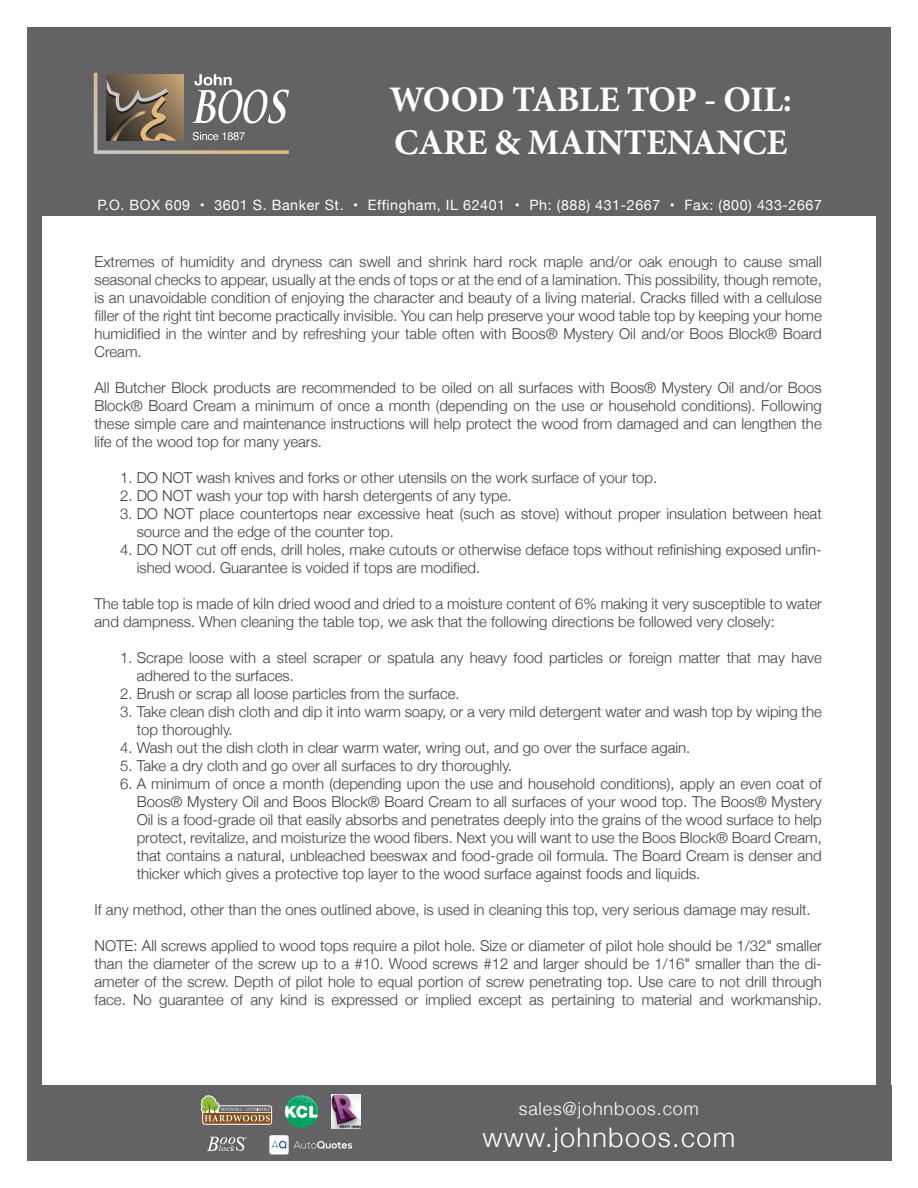
<style>
.page{position:relative;width:918px;height:1188px;background:#fff}
.page>*{position:absolute;margin:0;border:0;box-sizing:border-box;transform-origin:0 0}
.t1{font:700 36px "Minion Pro";letter-spacing:-.01em;color:#fff}
.t2{font:300 27px "Helvetica Neue";letter-spacing:.05em;color:#fff}
.t3{font:300 18px "Helvetica Neue";letter-spacing:.05em;color:#fff}
.t4{font:300 15px/18px "Helvetica Neue";color:#3e3e3f}
.t5{font:14.25px "Helvetica Neue";letter-spacing:.04em;color:#fff}
</style>
<div class="page">
<div style="left:37px;top:37px;width:854px;height:179px;background:#636366"></div>
<div style="left:27px;top:27px;width:864px;height:1134px;border:15px solid #636366"></div>
<svg style="left:94px;top:73px;width:195px;height:81px"></svg>
<div style="left:28px;top:1085px;width:864px;height:75px;background:#636366"></div>
<svg style="left:294px;top:1141px;width:58px;height:8px"></svg>
<div style="left:269px;top:1135px;width:20px;height:20px;background:#fff;border-radius:3px"></div>
<svg style="left:271px;top:1141px;width:16px;height:8px"></svg>
<svg style="left:207px;top:1137px;width:40px;height:14px"></svg>
<img style="left:294px;top:1095px;width:15px;height:2px">
<svg style="left:285px;top:1097px;width:33px;height:31px"></svg>
<img style="left:332px;top:1094px;width:28px;height:35px">
<svg style="left:201px;top:1095px;width:71px;height:30px"></svg>
<p class="t1" style="left:389px;top:74px;width:404px">WOOD TABLE TOP - OIL:</p>
<p class="t1" style="left:394px;top:117px;width:395px">CARE &amp; MAINTENANCE</p>
<p class="t5" style="left:97px;top:194px;width:726px">P.O. BOX 609 • 3601 S. Banker St. • Effingham, IL 62401 • Ph: (888) 431-2667 • Fax: (800) 433-2667</p>
<p class="t4" style="left:94px;top:252px;width:729px;text-align:justify">Extremes of humidity and dryness can swell and shrink hard rock maple and/or oak enough to cause small seasonal checks to appear, usually at the ends of tops or at the end of a lamination. This possibility, though remote, is an unavoidable condition of enjoying the character and beauty of a living material. Cracks filled with a cellulose filler of the right tint become practically invisible. You can help preserve your wood table top by keeping your home humidified in the winter and by refreshing your table often with Boos® Mystery Oil and/or Boos Block® Board Cream.</p>
<p class="t4" style="left:94px;top:378px;width:729px;text-align:justify">All Butcher Block products are recommended to be oiled on all surfaces with Boos® Mystery Oil and/or Boos Block® Board Cream a minimum of once a month (depending on the use or household conditions). Following these simple care and maintenance instructions will help protect the wood from damaged and can lengthen the life of the wood top for many years.</p>
<p class="t4" style="left:120px;top:468px;width:539px">1. DO NOT wash knives and forks or other utensils on the work surface of your top.</p>
<p class="t4" style="left:120px;top:486px;width:393px">2. DO NOT wash your top with harsh detergents of any type.</p>
<p class="t4" style="left:137px;top:504px;width:687px;text-indent:-17px">3. DO NOT place countertops near excessive heat (such as stove) without proper insulation between heat source and the edge of the counter top.</p>
<p class="t4" style="left:137px;top:540px;width:687px;text-indent:-17px">4. DO NOT cut off ends, drill holes, make cutouts or otherwise deface tops without refinishing exposed unfin&shy;ished wood. Guarantee is voided if tops are modified.</p>
<p class="t4" style="left:94px;top:594px;width:729px">The table top is made of kiln dried wood and dried to a moisture content of 6% making it very susceptible to water and dampness. When cleaning the table top, we ask that the following directions be followed very closely:</p>
<p class="t4" style="left:137px;top:648px;width:687px;text-indent:-17px">1. Scrape loose with a steel scraper or spatula any heavy food particles or foreign matter that may have adhered to the surfaces.</p>
<p class="t4" style="left:120px;top:684px;width:341px">2. Brush or scrap all loose particles from the surface.</p>
<p class="t4" style="left:137px;top:702px;width:687px;text-indent:-17px">3. Take clean dish cloth and dip it into warm soapy, or a very mild detergent water and wash top by wiping the top thoroughly.</p>
<p class="t4" style="left:120px;top:738px;width:572px">4. Wash out the dish cloth in clear warm water, wring out, and go over the surface again.</p>
<p class="t4" style="left:120px;top:756px;width:394px">5. Take a dry cloth and go over all surfaces to dry thoroughly.</p>
<p class="t4" style="left:137px;top:774px;width:687px;text-align:justify;text-indent:-17px">6. A minimum of once a month (depending upon the use and household conditions), apply an even coat of Boos® Mystery Oil and Boos Block® Board Cream to all surfaces of your wood top. The Boos® Mystery Oil is a food-grade oil that easily absorbs and penetrates deeply into the grains of the wood surface to help protect, revitalize, and moisturize the wood fibers. Next you will want to use the Boos Block® Board Cream, that contains a natural, unbleached beeswax and food-grade oil formula. The Board Cream is denser and thicker which gives a protective top layer to the wood surface against foods and liquids.</p>
<p class="t4" style="left:94px;top:900px;width:718px">If any method, other than the ones outlined above, is used in cleaning this top, very serious damage may result.</p>
<p class="t4" style="left:94px;top:936px;width:729px;text-align:justify">NOTE: All screws applied to wood tops require a pilot hole. Size or diameter of pilot hole should be 1/32" smaller than the diameter of the screw up to a #10. Wood screws #12 and larger should be 1/16" smaller than the di&shy;ameter of the screw. Depth of pilot hole to equal portion of screw penetrating top. Use care to not drill through face. No guarantee of any kind is expressed or implied except as pertaining to material and workmanship.</p>
<p class="t3" style="left:519px;top:1094px;width:182px">sales@johnboos.com</p>
<h2 class="t2" style="left:482px;top:1116px;width:254px">www.johnboos.com</h2>
</div>
